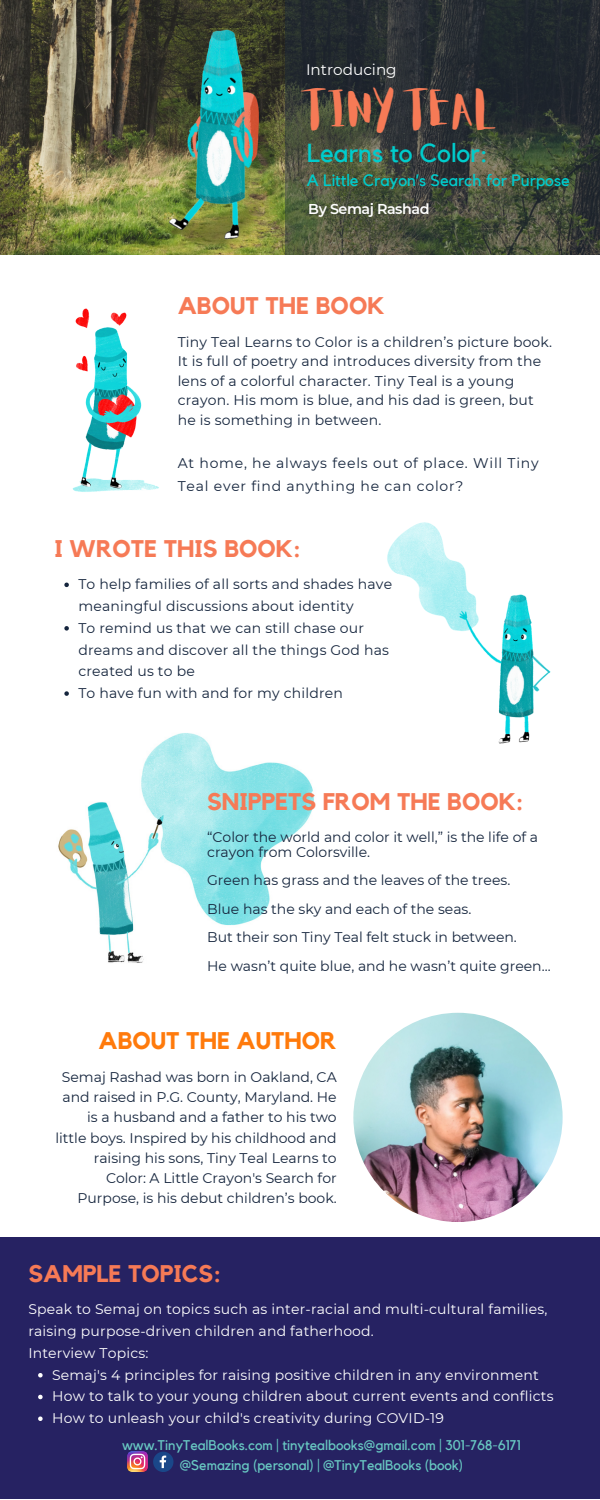
<style>
.page{position:relative;width:600px;height:1500px;background:#fff}
.page>*{position:absolute;margin:0;border:0;box-sizing:border-box;transform-origin:0 0}
.t1{font:40.4px "Aloja Extended";color:#f67a56}
.t2{font:26px "Kollektif";color:#0cc}
.t3{font:700 24px "Kollektif";color:#f67a56}
.t4{font:700 24px "Kollektif";color:#ff7a0b}
.t5{font:16.5px "Kollektif";color:#0cc}
.t6{font:15.2px "Montserrat";color:#fff}
.t7{font:600 14.3px "Montserrat";letter-spacing:-.03em;color:#fff}
.t8{font:14px/20.2px "Montserrat";letter-spacing:.015em;color:#15253d}
.t9{font:14px/21.8px "Montserrat";letter-spacing:.015em;color:#fff}
.t10{font:14px "Kollektif";color:#68c8c2}
.t11{font:14px/22.5px "Montserrat";letter-spacing:.055em;color:#15253d}
</style>
<div class="page">
<img style="left:387px;top:522px;width:164px;height:222px">
<div style="left:0;top:1237px;width:600px;height:262px;background:#262262"></div>
<img style="left:72px;top:308px;width:87px;height:184px">
<img style="left:353px;top:1013px;width:210px;height:209px;border-radius:50%">
<img style="left:58px;top:733px;width:256px;height:230px">
<svg style="left:153px;top:1452px;width:20px;height:20px"></svg>
<img style="left:128px;top:1452px;width:19px;height:20px">
<img style="left:0;top:0;width:285px;height:254px">
<svg style="left:285px;top:0;width:315px;height:255px;background:#363d36"></svg>
<svg style="left:64px;top:583px;width:5px;height:4px"></svg>
<svg style="left:64px;top:626px;width:5px;height:5px"></svg>
<svg style="left:64px;top:691px;width:5px;height:5px"></svg>
<svg style="left:38px;top:1373px;width:5px;height:4px"></svg>
<svg style="left:38px;top:1395px;width:5px;height:4px"></svg>
<svg style="left:38px;top:1416px;width:5px;height:5px"></svg>
<p class="t6" style="left:306px;top:60px;width:92px">Introducing</p>
<p class="t1" style="left:307px;top:92px;width:192px">TINY TEAL</p>
<p class="t2" style="left:307px;top:141px;width:183px">Learns to Color:</p>
<p class="t5" style="left:307px;top:172px;width:264px">A Little Crayon’s Search for Purpose</p>
<p class="t7" style="left:308px;top:200px;width:123px">By Semaj Rashad</p>
<p class="t3" style="left:178px;top:295px;width:208px">ABOUT THE BOOK</p>
<p class="t8" style="left:178px;top:332px;width:376px;line-height:19.5px">Tiny Teal Learns to Color is a children’s picture book.<br>It is full of poetry and introduces diversity from the lens of a colorful character. Tiny Teal is a young crayon. His mom is blue, and his dad is green, but he is something in between.</p>
<p class="t11" style="left:178px;top:452px;width:363px">At home, he always feels out of place. Will Tiny<br>Teal ever find anything he can color?</p>
<p class="t3" style="left:55px;top:538px;width:247px">I WROTE THIS BOOK:</p>
<p class="t8" style="left:78px;top:573px;width:315px;line-height:21.8px">To help families of all sorts and shades have meaningful discussions about identity</p>
<p class="t8" style="left:78px;top:617px;width:312px;line-height:21.8px">To remind us that we can still chase our dreams and discover all the things God has created us to be</p>
<p class="t8" style="left:78px;top:683px;width:266px">To have fun with and for my children</p>
<p class="t3" style="left:207px;top:790px;width:318px">SNIPPETS FROM THE BOOK:</p>
<p class="t8" style="left:207px;top:830px;width:332px;line-height:14.2px">“Color the world and color it well,” is the life of a crayon from Colorsville.</p>
<p class="t8" style="left:207px;top:870px;width:305px">Green has grass and the leaves of the trees.</p>
<p class="t8" style="left:207px;top:898px;width:266px">Blue has the sky and each of the seas.</p>
<p class="t8" style="left:207px;top:927px;width:311px">But their son Tiny Teal felt stuck in between.</p>
<p class="t8" style="left:207px;top:955px;width:345px">He wasn’t quite blue, and he wasn’t quite green...</p>
<p class="t4" style="left:98px;top:1030px;width:240px">ABOUT THE AUTHOR</p>
<p class="t8" style="left:55px;top:1067px;width:283px;text-align:right">Semaj Rashad was born in Oakland, CA and raised in P.G. County, Maryland. He is a husband and a father to his two little boys. Inspired by his childhood and raising his sons, Tiny Teal Learns to Color: A Little Crayon's Search for Purpose, is his debut children’s book.</p>
<p class="t3" style="left:28px;top:1263px;width:194px">SAMPLE TOPICS:</p>
<p class="t9" style="left:28px;top:1299px;width:521px">Speak to Semaj on topics such as inter-racial and multi-cultural families, raising purpose-driven children and fatherhood.</p>
<p class="t9" style="left:28px;top:1342px;width:122px">Interview Topics:</p>
<p class="t9" style="left:52px;top:1364px;width:488px">Semaj's 4 principles for raising positive children in any environment</p>
<p class="t9" style="left:52px;top:1386px;width:503px">How to talk to your young children about current events and conflicts</p>
<p class="t9" style="left:52px;top:1407px;width:393px">How to unleash your child's creativity during COVID-19</p>
<p class="t10" style="left:122px;top:1439px;width:400px">www.TinyTealBooks.com | tinytealbooks@gmail.com | 301-768-6171</p>
<p class="t10" style="left:180px;top:1459px;width:285px">@Semazing (personal) | @TinyTealBooks (book)</p>
</div>
